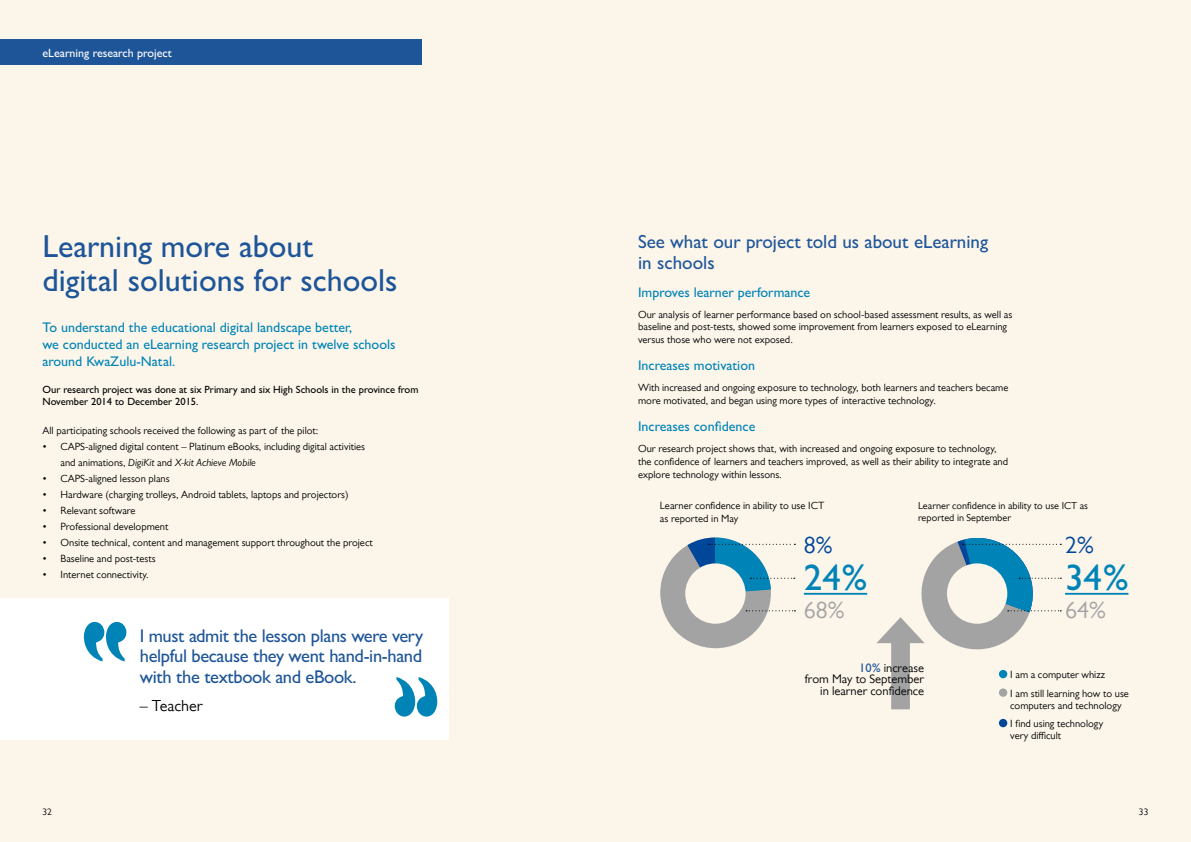
<style>
.page{position:relative;width:1191px;height:842px;background:#fbf5ea}
.page>*{position:absolute;margin:0;border:0;box-sizing:border-box;transform-origin:0 0}
.t1{font:500 37.1px "Gill Sans MT Pro";color:#0084b7}
.t2{font:500 32px/34px "Gill Sans MT Pro";color:#1e5598}
.t3{font:23.9px "Gill Sans MT Pro";color:#a4a3a4}
.t4{font:23.9px "Gill Sans MT Pro";color:#004699}
.t5{font:500 19px/21px "Gill Sans MT Pro";color:#1e5598}
.t6{font:500 18.5px/20.3px "Gill Sans MT Pro";letter-spacing:-.02em;color:#1e5598;text-align:justify}
.t7{font:16px "Gill Sans MT Pro";color:#000}
.t8{font:500 14px/16.8px "Gill Sans MT Pro";color:#0084b7}
.t9{font:12.5px/11.6px "Gill Sans MT Pro";color:#000;text-align:right}
.t10{font:500 12px "Gill Sans MT Pro";color:#fff}
.t11{font:10.5px/12.6px "Gill Sans MT Pro";color:#000}
.t12{font:500 10.5px/12.6px "Gill Sans MT Pro";color:#000}
.t13{font:10.2px/12.2px "Gill Sans MT Pro";color:#000}
.t14{font:9.5px "Gill Sans MT Pro";color:#000}
.s1{font-style:italic}
.s2{font-weight:500;color:#1e5598}
</style>
<div class="page">
<div style="left:0;top:598px;width:449px;height:142px;background:#fff"></div>
<svg style="left:84px;top:622px;width:42px;height:39px"></svg>
<svg style="left:395px;top:677px;width:42px;height:40px"></svg>
<div style="left:891px;top:634px;width:19px;height:75px;background:#a4a3a4"></div>
<div style="left:999px;top:670px;width:8px;height:8px;background:#0084b7;border-radius:50%"></div>
<div style="left:999px;top:688px;width:8px;height:9px;background:#a4a3a4;border-radius:50%"></div>
<div style="left:999px;top:719px;width:8px;height:8px;background:#004699;border-radius:50%"></div>
<div style="left:660px;top:537px;width:111px;height:111px;background:#a4a3a4;border-radius:50%"></div>
<svg style="left:746px;top:610px;width:49px;height:1px"></svg>
<svg style="left:687px;top:537px;width:108px;height:57px"></svg>
<hr style="left:804px;top:593px;width:63px;height:2px;background:#0084b7">
<div style="left:685px;top:563px;width:60px;height:61px;background:#fbf5ea;border-radius:50%"></div>
<svg style="left:877px;top:537px;width:184px;height:118px"></svg>
<hr style="left:1065px;top:593px;width:63px;height:2px;background:#0084b7">
<div style="left:947px;top:563px;width:60px;height:61px;background:#fbf5ea;border-radius:50%"></div>
<div style="left:0;top:40px;width:422px;height:25px;background:#1e5598"></div>
<p class="t10" style="left:43px;top:45px;width:131px">eLearning research project</p>
<h2 class="t2" style="left:43px;top:229px;width:356px">Learning more about digital solutions for schools</h2>
<h3 class="t8" style="left:43px;top:319px;width:354px">To understand the educational digital landscape better,<br>we conducted an eLearning research project in twelve schools around KwaZulu-Natal.</h3>
<p class="t12" style="left:43px;top:383px;width:377px">Our research project was done at six Primary and six High Schools in the province from<br>November 2014 to December 2015.</p>
<p class="t11" style="left:43px;top:424px;width:277px">All participating schools received the following as part of the pilot:</p>
<p class="t11" style="left:61px;top:438px;width:306px;line-height:16px;text-indent:-18px">• CAPS-aligned digital content – Platinum eBooks, including digital activities and animations, <span class="s1">DigiKit</span> and <span class="s1">X-kit Achieve Mobile</span></p>
<p class="t11" style="left:43px;top:472px;width:129px">• CAPS-aligned lesson plans</p>
<p class="t11" style="left:43px;top:488px;width:308px">• Hardware (charging trolleys, Android tablets, laptops and projectors)</p>
<p class="t11" style="left:43px;top:504px;width:95px">• Relevant software</p>
<p class="t11" style="left:43px;top:520px;width:127px">• Professional development</p>
<p class="t11" style="left:43px;top:536px;width:332px">• Onsite technical, content and management support throughout the project</p>
<p class="t11" style="left:43px;top:552px;width:115px">• Baseline and post-tests</p>
<p class="t11" style="left:43px;top:568px;width:108px">• Internet connectivity.</p>
<h3 class="t6" style="left:140px;top:625px;width:285px">I must admit the lesson plans were very helpful because they went hand-in-hand with the textbook and eBook.</h3>
<h3 class="t7" style="left:140px;top:696px;width:64px">– Teacher</h3>
<h3 class="t5" style="left:638px;top:231px;width:351px">See what our project told us about eLearning in schools</h3>
<h3 class="t8" style="left:638px;top:283px;width:174px">Improves learner performance</h3>
<p class="t11" style="left:638px;top:308px;width:376px">Our analysis of learner performance based on school-based assessment results, as well as baseline and post-tests, showed some improvement from learners exposed to eLearning versus those who were not exposed.</p>
<h3 class="t8" style="left:638px;top:357px;width:118px">Increases motivation</h3>
<p class="t11" style="left:638px;top:381px;width:372px;line-height:13px">With increased and ongoing exposure to technology, both learners and teachers became more motivated, and began using more types of interactive technology.</p>
<h3 class="t8" style="left:638px;top:418px;width:119px">Increases confidence</h3>
<p class="t11" style="left:638px;top:442px;width:371px">Our research project shows that, with increased and ongoing exposure to technology, the confidence of learners and teachers improved, as well as their ability to integrate and explore technology within lessons.</p>
<p class="t11" style="left:660px;top:499px;width:166px">Learner confidence in ability to use ICT as reported in May</p>
<p class="t13" style="left:918px;top:499px;width:171px">Learner confidence in ability to use ICT as reported in September</p>
<h3 class="t4" style="left:804px;top:531px;width:30px">8%</h3>
<h3 class="t4" style="left:1065px;top:531px;width:30px">2%</h3>
<h1 class="t1" style="left:804px;top:555px;width:65px">24%</h1>
<h1 class="t1" style="left:1065px;top:555px;width:65px">34%</h1>
<h3 class="t3" style="left:804px;top:596px;width:42px">68%</h3>
<h3 class="t3" style="left:1065px;top:596px;width:42px">64%</h3>
<p class="t9" style="left:805px;top:662px;width:121px"><span class="s2">10%</span> increase<br>from May to September in learner confidence</p>
<p class="t11" style="left:1010px;top:665px;width:120px;line-height:19.1px">I am a computer whizz<br>I am still learning how to use</p>
<p class="t11" style="left:1010px;top:696px;width:113px;line-height:18.2px">computers and technology<br>I find using technology</p>
<p class="t11" style="left:1010px;top:729px;width:52px">very difficult</p>
<p class="t14" style="left:43px;top:806px;width:11px">32</p>
<p class="t14" style="left:1139px;top:806px;width:11px">33</p>
</div>
